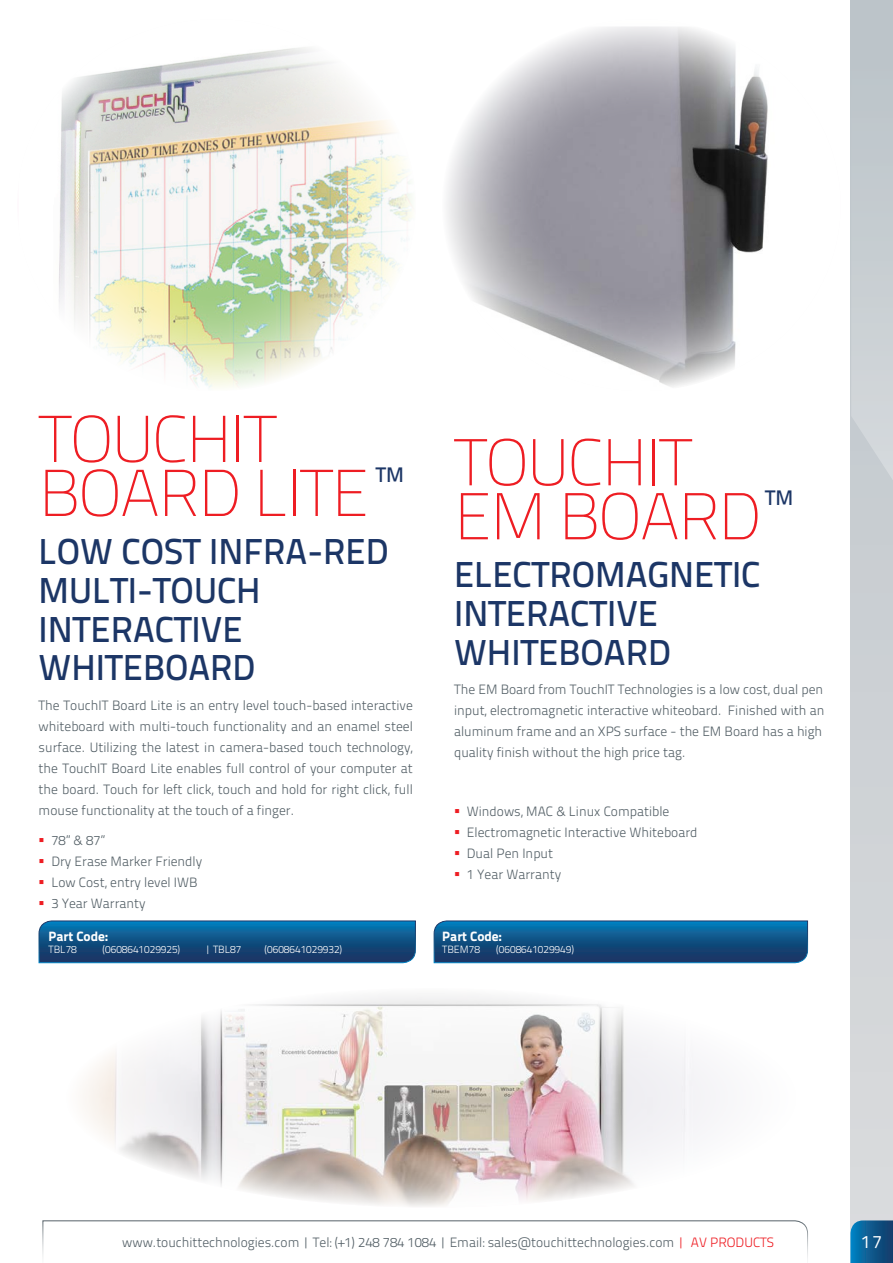
<style>
.page{position:relative;width:893px;height:1263px;background:#fff}
.page>*{position:absolute;margin:0;border:0;box-sizing:border-box;transform-origin:0 0}
.t1{font:100 66px/54px "Titillium Text 22 L";letter-spacing:-.025em;color:#ee1d23}
.t2{font:500 36px/39px "Titillium Text 22 L";color:#1c3666}
.t3{font:500 21px "Titillium Text 22 L";color:#1c3666}
.t4{font:18px "Titillium Text 22 L";color:#fff}
.t5{font:300 13.5px/21px "Titillium Text 22 L";color:#525e65}
.t6{font:800 13.5px "Titillium Text 22 L";color:#fff}
.t7{font:300 10.5px "Titillium Text 22 L";color:#fff}
.s1{color:#ee1d23}
</style>
<div class="page">
<svg style="left:42px;top:1220px;width:766px;height:40px"></svg>
<div style="left:850px;top:0;width:43px;height:1263px;background:#d0d3d7"></div>
<svg style="left:850px;top:1220px;width:43px;height:43px;background:#146093"></svg>
<svg style="left:851px;top:0;width:42px;height:465px"></svg>
<img style="left:83px;top:995px;width:628px;height:212px">
<img style="left:59px;top:47px;width:354px;height:341px">
<img style="left:446px;top:27px;width:322px;height:360px">
<svg style="left:433px;top:920px;width:375px;height:43px;background:#145689"></svg>
<svg style="left:38px;top:920px;width:378px;height:43px;background:#145689"></svg>
<p class="t1" style="left:39px;top:409px;width:332px">TOUCHIT<br>BOARD LITE</p>
<p class="t2" style="left:39px;top:529px;width:352px">LOW COST INFRA-RED<br>MULTI-TOUCH<br>INTERACTIVE<br>WHITEBOARD</p>
<p class="t5" style="left:39px;top:694px;width:376px;text-align:justify">The TouchIT Board Lite is an entry level touch-based interactive whiteboard with multi-touch functionality and an enamel steel surface. Utilizing the latest in camera-based touch technology, the TouchIT Board Lite enables full control of your computer at the board. Touch for left click, touch and hold for right click, full mouse functionality at the touch of a finger.</p>
<p class="t5" style="left:51px;top:829px;width:55px">78” &amp; 87”</p>
<p class="t5" style="left:51px;top:850px;width:152px">Dry Erase Marker Friendly</p>
<p class="t5" style="left:51px;top:871px;width:148px">Low Cost, entry level IWB</p>
<p class="t5" style="left:51px;top:892px;width:96px">3 Year Warranty</p>
<p class="t3" style="left:376px;top:459px;width:30px">TM</p>
<p class="t6" style="left:49px;top:925px;width:61px">Part Code:</p>
<p class="t7" style="left:49px;top:942px;width:30px">TBL78</p>
<p class="t7" style="left:103px;top:942px;width:79px">(0608641029925)</p>
<p class="t7" style="left:205px;top:942px;width:38px">| TBL87</p>
<p class="t7" style="left:265px;top:942px;width:79px">(0608641029932)</p>
<p class="t1" style="left:454px;top:432px;width:309px">TOUCHIT<br>EM BOARD</p>
<p class="t2" style="left:454px;top:553px;width:308px">ELECTROMAGNETIC<br>INTERACTIVE<br>WHITEBOARD</p>
<p class="t5" style="left:454px;top:678px;width:372px">The EM Board from TouchIT Technologies is a low cost, dual pen input, electromagnetic interactive whiteobard. Finished with an aluminum frame and an XPS surface - the EM Board has a high quality finish without the high price tag.</p>
<p class="t3" style="left:765px;top:481px;width:30px">TM</p>
<p class="t5" style="left:467px;top:800px;width:204px">Windows, MAC &amp; Linux Compatible</p>
<p class="t5" style="left:467px;top:821px;width:232px">Electromagnetic Interactive Whiteboard</p>
<p class="t5" style="left:467px;top:842px;width:88px">Dual Pen Input</p>
<p class="t5" style="left:467px;top:863px;width:96px">1 Year Warranty</p>
<p class="t6" style="left:442px;top:925px;width:61px">Part Code:</p>
<p class="t7" style="left:442px;top:942px;width:39px">TBEM78</p>
<p class="t7" style="left:496px;top:942px;width:79px">(0608641029949)</p>
<p class="t5" style="left:122px;top:1231px;width:653px">www.touchittechnologies.com | Tel: (+1) 248 784 1084 | Email: sales@touchittechnologies.com <span class="s1">| AV PRODUCTS</span></p>
<h3 class="t4" style="left:861px;top:1229px;width:22px">17</h3>
</div>
